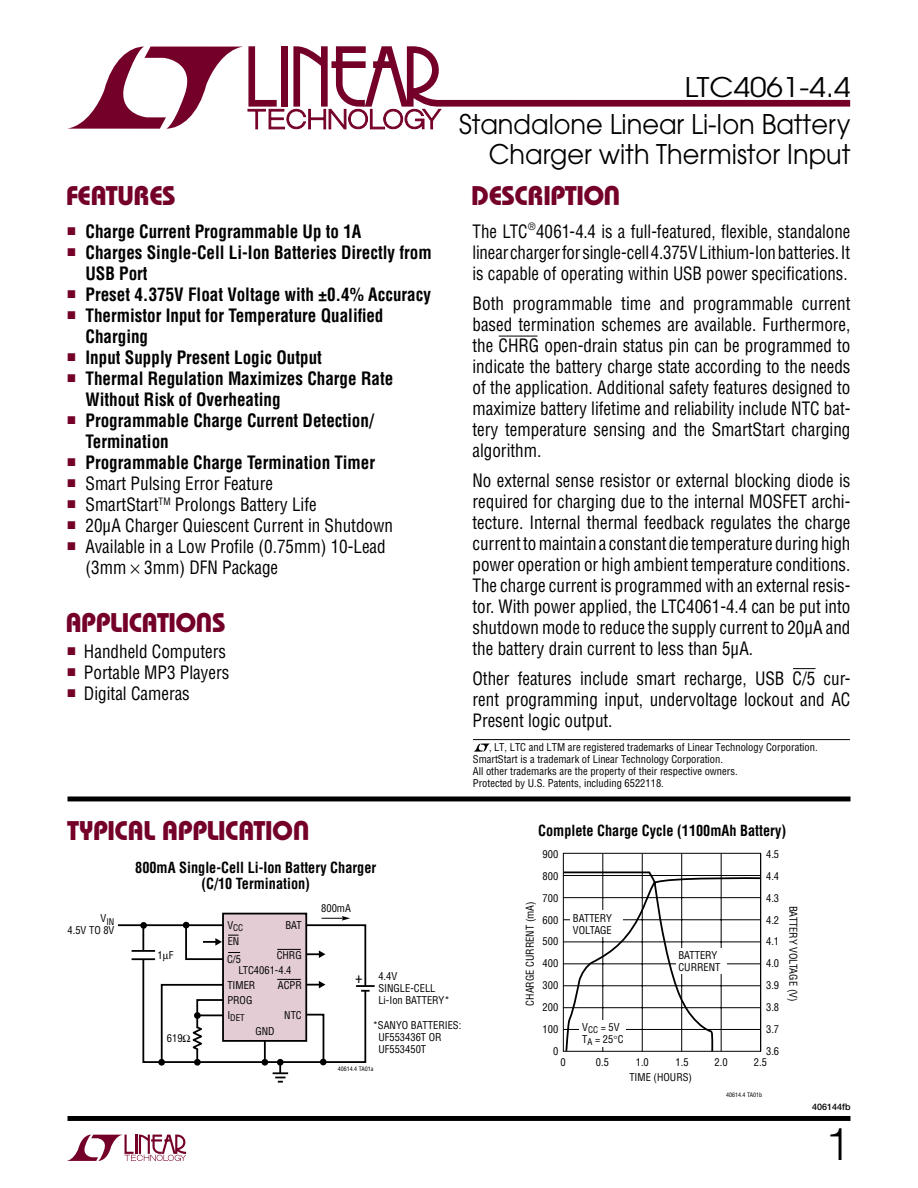
<style>
.page{position:relative;width:918px;height:1188px;background:#fff}
.page>*{position:absolute;margin:0;border:0;box-sizing:border-box;transform-origin:0 0}
.t1{font:300 45px "Helvetica";color:#000}
.t2{font:27px/30px "Avant Garde";color:#000;text-align:right;scale:.95 1}
.t3{font:700 27px "Bauhaus";letter-spacing:-.02em;color:#74002a}
.t4{font:27px "Avant Garde";color:#000;scale:1.1 1}
.t5{font:condensed 18px/21px "Helvetica LT Std";color:#000;text-align:justify;scale:.95 1}
.t6{font:700 condensed 18px/21px "Helvetica LT Std";color:#000;scale:.95 1}
.t7{font:condensed 18px/21px "Helvetica LT Std";color:#000;text-align:justify;scale:.94 1}
.t8{font:700 condensed 15px/16.5px "Helvetica LT Std";color:#000;text-align:center;scale:.95 1}
.t9{font:condensed 15px "Helvetica";color:#000}
.t10{font:condensed 10.5px/21.9px "Helvetica";color:#000}
.t11{font:condensed 9px "Helvetica";color:#000}
.t12{font:500 9px "Helvetica Neue";color:#000}
.t13{font:condensed 6px "Helvetica";color:#000}
</style>
<div class="page">
<svg style="left:67px;top:1135px;width:119px;height:26px"></svg>
<div style="left:68px;top:1116px;width:782px;height:5px;background:#000"></div>
<svg style="left:67px;top:46px;width:783px;height:84px"></svg>
<div style="left:68px;top:796px;width:782px;height:5px;background:#000"></div>
<div style="left:222px;top:913px;width:85px;height:129px;border:2px solid #000"></div>
<hr style="left:760px;top:854px;width:1px;height:197px;background:#000">
<hr style="left:721px;top:854px;width:1px;height:197px;background:#000">
<hr style="left:681px;top:854px;width:1px;height:197px;background:#000">
<hr style="left:642px;top:854px;width:1px;height:197px;background:#000">
<hr style="left:603px;top:854px;width:1px;height:197px;background:#000">
<svg style="left:473px;top:743px;width:17px;height:9px"></svg>
<hr style="left:473px;top:739px;width:377px;height:1px;background:#000">
<hr style="left:499px;top:336px;width:38px;height:1px;background:#000">
<svg style="left:793px;top:668px;width:22px;height:1px"></svg>
<svg style="left:118px;top:916px;width:257px;height:167px"></svg>
<svg style="left:562px;top:871px;width:200px;height:181px"></svg>
<h2 class="t4" style="left:685px;top:71px;width:152px">LTC4061-4.4</h2>
<h2 class="t2" style="left:459px;top:109px;width:414px">Standalone Linear Li-Ion Battery<br>Charger with Thermistor Input</h2>
<h2 class="t3" style="left:66px;top:179px;width:111px">FEATURES</h2>
<h2 class="t3" style="left:471px;top:179px;width:135px">DESCRIPTIO</h2>
<h2 class="t3" style="left:620px;top:212px;width:18px;rotate:-180deg">U</h2>
<p class="t6" style="left:68px;top:221px;width:311px"><sup>■</sup> Charge Current Programmable Up to 1A</p>
<p class="t6" style="left:86px;top:242px;width:366px;text-indent:-18px"><sup>■</sup> Charges Single-Cell Li-Ion Batteries Directly from<br>USB Port</p>
<p class="t6" style="left:68px;top:284px;width:384px"><sup>■</sup> Preset 4.375V Float Voltage with ±0.4% Accuracy</p>
<p class="t6" style="left:86px;top:305px;width:315px;text-indent:-18px"><sup>■</sup> Thermistor Input for Temperature Qualified<br>Charging</p>
<p class="t6" style="left:68px;top:347px;width:269px"><sup>■</sup> Input Supply Present Logic Output</p>
<p class="t6" style="left:86px;top:368px;width:326px;text-indent:-18px"><sup>■</sup> Thermal Regulation Maximizes Charge Rate<br>Without Risk of Overheating</p>
<p class="t6" style="left:86px;top:410px;width:305px;text-indent:-18px"><sup>■</sup> Programmable Charge Current Detection/<br>Termination</p>
<p class="t6" style="left:68px;top:452px;width:325px"><sup>■</sup> Programmable Charge Termination Timer</p>
<p class="t5" style="left:68px;top:473px;width:218px"><sup>■</sup> Smart Pulsing Error Feature</p>
<p class="t5" style="left:68px;top:494px;width:264px"><sup>■</sup> SmartStart<sup>TM</sup> Prolongs Battery Life</p>
<p class="t5" style="left:68px;top:515px;width:344px"><sup>■</sup> 20µA Charger Quiescent Current in Shutdown</p>
<p class="t5" style="left:86px;top:536px;width:318px;text-indent:-18px"><sup>■</sup> Available in a Low Profile (0.75mm) 10-Lead (3mm 3mm) DFN Package</p>
<h2 class="t3" style="left:65px;top:605px;width:162px">APPLICATIO S</h2>
<p class="t5" style="left:67px;top:641px;width:168px"><sup>■</sup> Handheld Computers</p>
<p class="t5" style="left:67px;top:662px;width:172px"><sup>■</sup> Portable MP3 Players</p>
<p class="t5" style="left:67px;top:683px;width:130px"><sup>■</sup> Digital Cameras</p>
<p class="t7" style="left:472px;top:221px;width:403px">The LTC<sup>®</sup>4061-4.4 is a full-featured, flexible, standalone linear charger for single-cell 4.375V Lithium-Ion batteries. It is capable of operating within USB power specifications.</p>
<p class="t5" style="left:472px;top:293px;width:400px">Both programmable time and programmable current based termination schemes are available. Furthermore, the CHRG open-drain status pin can be programmed to indicate the battery charge state according to the needs of the application. Additional safety features designed to maximize battery lifetime and reliability include NTC bat&shy;tery temperature sensing and the SmartStart charging algorithm.</p>
<p class="t5" style="left:472px;top:470px;width:399px">No external sense resistor or external blocking diode is required for charging due to the internal MOSFET archi&shy;tecture. Internal thermal feedback regulates the charge current to maintain a constant die temperature during high power operation or high ambient temperature conditions.<br>The charge current is programmed with an external resis&shy;tor. With power applied, the LTC4061-4.4 can be put into shutdown mode to reduce the supply current to 20µA and the battery drain current to less than 5µA.</p>
<p class="t5" style="left:472px;top:668px;width:399px">Other features include smart recharge, USB C/5 cur&shy;rent programming input, undervoltage lockout and AC Present logic output.</p>
<p class="t10" style="left:473px;top:741px;width:346px;line-height:12px;text-indent:16px">, LT, LTC and LTM are registered trademarks of Linear Technology Corporation.<br>SmartStart is a trademark of Linear Technology Corporation.<br>All other trademarks are the property of their respective owners.<br>Protected by U.S. Patents, including 6522118.</p>
<h2 class="t3" style="left:67px;top:814px;width:227px">TYPICAL APPLICATIO</h2>
<h2 class="t3" style="left:309px;top:847px;width:18px;rotate:-180deg">U</h2>
<p class="t8" style="left:135px;top:859px;width:255px">800mA Single-Cell Li-Ion Battery Charger (C/10 Termination)</p>
<p class="t11" style="left:101px;top:916px;width:15px"><sup>V</sup>IN</p>
<p class="t10" style="left:67px;top:919px;width:48px">4.5V TO 8V</p>
<p class="t10" style="left:157px;top:944px;width:17px">1 F</p>
<p class="t10" style="left:167px;top:1028px;width:17px">619</p>
<p class="t10" style="left:285px;top:914px;width:18px">BAT</p>
<p class="t10" style="left:277px;top:944px;width:27px">CHRG</p>
<p class="t10" style="left:278px;top:974px;width:25px">ACPR</p>
<p class="t10" style="left:284px;top:1004px;width:19px">NTC</p>
<p class="t11" style="left:227px;top:922px;width:17px"><sup>V</sup>CC</p>
<p class="t10" style="left:228px;top:930px;width:13px">EN</p>
<p class="t10" style="left:227px;top:948px;width:16px">C/5</p>
<p class="t10" style="left:238px;top:959px;width:55px">LTC4061-4.4</p>
<p class="t10" style="left:227px;top:978px;width:30px;line-height:15px">TIMER<br>PROG</p>
<p class="t11" style="left:227px;top:1012px;width:19px"><sup>I</sup>DET</p>
<p class="t10" style="left:255px;top:1021px;width:21px">GND</p>
<p class="t10" style="left:321px;top:897px;width:31px">800mA</p>
<p class="t9" style="left:355px;top:968px;width:9px">+</p>
<p class="t10" style="left:378px;top:970px;width:73px;line-height:12px">4.4V<br>SINGLE-CELL<br>Li-Ion BATTERY*</p>
<p class="t10" style="left:378px;top:1019px;width:85px;line-height:12px;text-indent:-6px">*SANYO BATTERIES:<br>UF553436T OR<br>UF553450T</p>
<p class="t13" style="left:338px;top:1065px;width:37px">40614.4 TA01a</p>
<p class="t8" style="left:538px;top:823px;width:263px">Complete Charge Cycle (1100mAh Battery)</p>
<p class="t10" style="left:543px;top:843px;width:17px;text-align:right">900<br>800<br>700<br>600<br>500<br>400<br>300<br>200<br>100<br>0</p>
<p class="t10" style="left:766px;top:843px;width:15px;text-align:justify">4.5<br>4.4<br>4.3<br>4.2<br>4.1<br>4.0<br>3.9<br>3.8<br>3.7<br>3.6</p>
<p class="t13" style="left:726px;top:1091px;width:38px">40614.4 TA01b</p>
<p class="t10" style="left:519px;top:1006px;width:106px;rotate:-90deg">CHARGE CURRENT (mA)</p>
<p class="t10" style="left:573px;top:912px;width:40px;line-height:12px">BATTERY<br>VOLTAGE</p>
<p class="t10" style="left:678px;top:949px;width:43px;line-height:12px">BATTERY<br>CURRENT</p>
<p class="t10" style="left:582px;top:1021px;width:43px;line-height:12px">V<sub>CC</sub> = 5V<br>T<sub>A</sub> = 25 C</p>
<p class="t10" style="left:561px;top:1051px;width:7px">0</p>
<p class="t10" style="left:596px;top:1051px;width:15px">0.5</p>
<p class="t10" style="left:675px;top:1051px;width:15px">1.5</p>
<p class="t10" style="left:754px;top:1051px;width:15px">2.5</p>
<p class="t10" style="left:636px;top:1051px;width:15px">1.0</p>
<p class="t10" style="left:715px;top:1051px;width:15px">2.0</p>
<p class="t10" style="left:629px;top:1066px;width:64px">TIME (HOURS)</p>
<p class="t10" style="left:804px;top:906px;width:97px;rotate:90deg">BATTERY VOLTAGE (V)</p>
<p class="t12" style="left:812px;top:1102px;width:40px">406144fb</p>
<h1 class="t1" style="left:825px;top:1116px;width:27px">1</h1>
</div>
